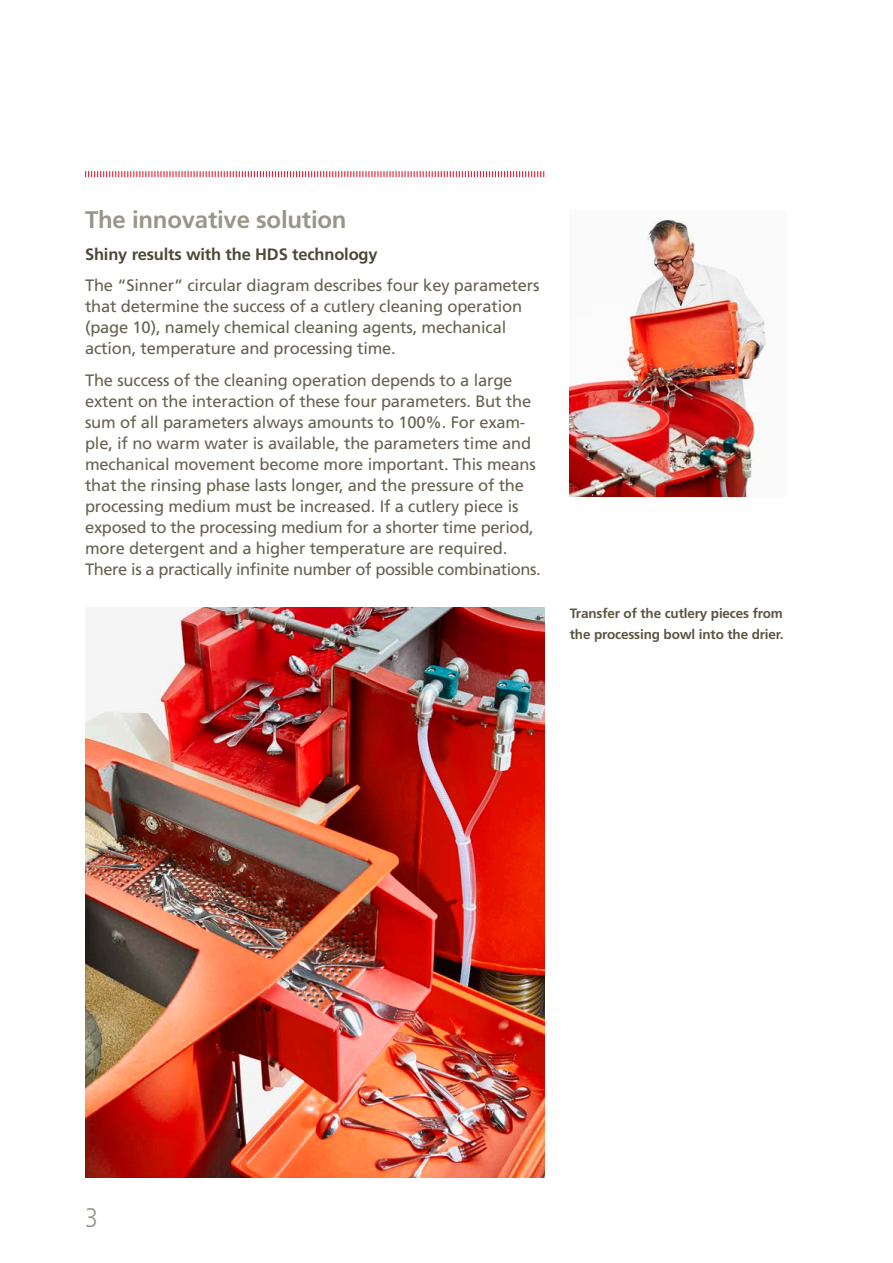
<style>
.page{position:relative;width:893px;height:1263px;background:#fff}
.page>*{position:absolute;margin:0;border:0;box-sizing:border-box;transform-origin:0 0}
.t1{font:300 condensed 27px "Frutiger LT Std";color:#9a9689}
.SUB_mit_Linie{font:700 24px "Frutiger LT Std";letter-spacing:-.01em;color:#9a9689}
.Fließ{font:16.5px/21px "Frutiger LT Std";letter-spacing:-.01em;color:#676251}
.Fließ-2{font:700 16.5px "Frutiger LT Std";letter-spacing:-.01em;color:#4e4837}
.BU{font:700 13.5px/21px "Frutiger LT Std";letter-spacing:-.01em;color:#5b5543}
</style>
<div class="page">
<img style="left:570px;top:220px;width:197px;height:277px">
<svg style="left:85px;top:171px;width:459px;height:6px"></svg>
<img style="left:85px;top:607px;width:459px;height:571px">
<p class="SUB_mit_Linie" style="left:85px;top:206px;width:263px">The innovative solution</p>
<p class="Fließ-2" style="left:85px;top:244px;width:294px">Shiny results with the HDS technology</p>
<p class="Fließ" style="left:85px;top:275px;width:456px">The “Sinner” circular diagram describes four key parameters that determine the success of a cutlery cleaning operation (page 10), namely chemical cleaning agents, mechanical action, temperature and processing time.</p>
<p class="Fließ" style="left:85px;top:370px;width:457px">The success of the cleaning operation depends to a large extent on the interaction of these four parameters. But the sum of all parameters always amounts to 100%. For exam&shy;ple, if no warm water is available, the parameters time and mechanical movement become more important. This means that the rinsing phase lasts longer, and the pressure of the processing medium must be increased. If a cutlery piece is exposed to the processing medium for a shorter time period, more detergent and a higher temperature are required.<br>There is a practically infinite number of possible combinations.</p>
<p class="BU" style="left:570px;top:603px;width:215px">Transfer of the cutlery pieces from the processing bowl into the drier.</p>
<h1 class="t1" style="left:85px;top:1202px;width:14px">3</h1>
</div>
